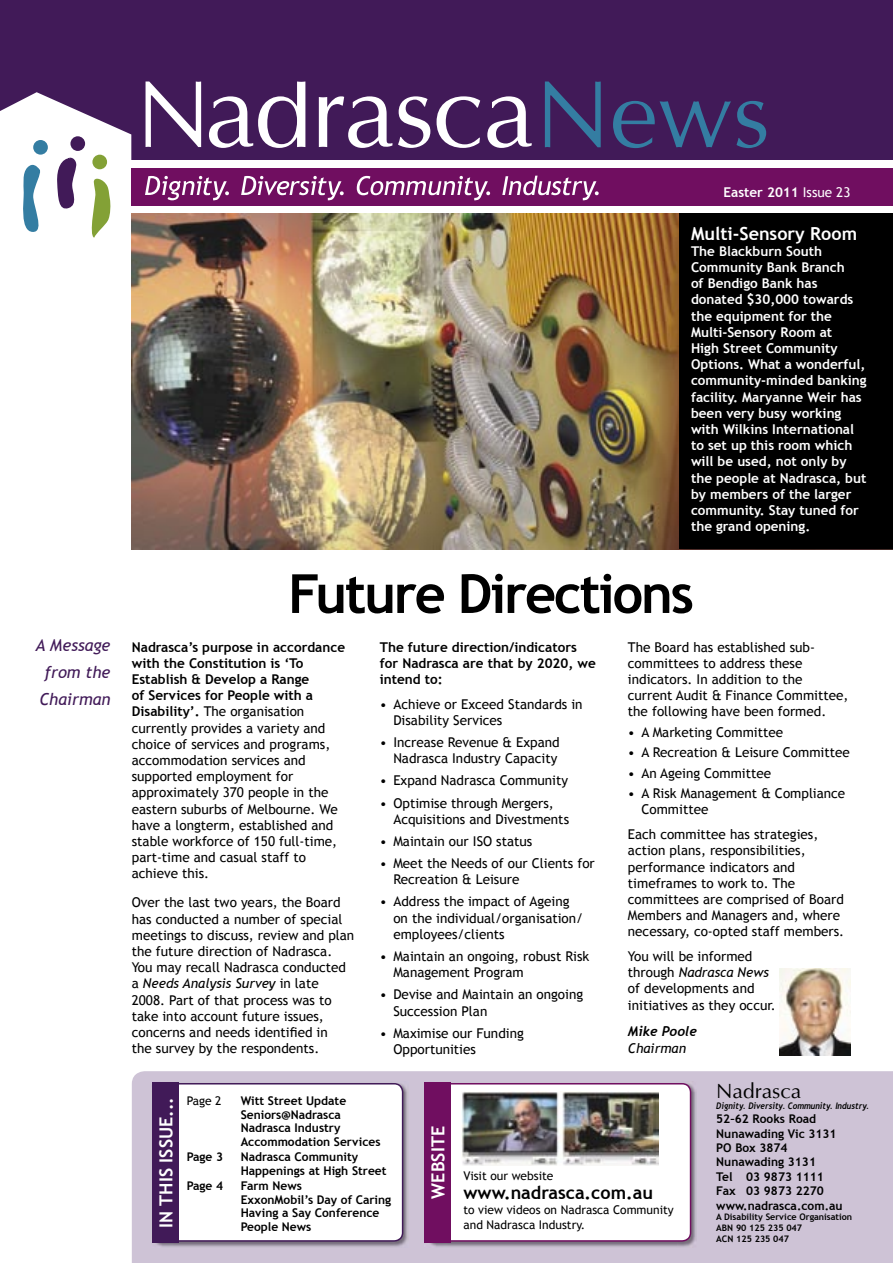
<style>
.page{position:relative;width:893px;height:1263px;background:#fff}
.page>*{position:absolute;margin:0;border:0;box-sizing:border-box;transform-origin:0 0}
.t1{font:700 54px "Trebuchet MS";letter-spacing:-.04em;color:#000}
.t2{font:21px "Ottawa Plain";color:#000}
.t3{font:700 18px "Trebuchet MS";color:#fff}
.t4{font:700 18px "Trebuchet MS";color:#000}
.t5{font:italic 16.5px/27px "Trebuchet MS";color:#411a58;text-align:center}
.t6{font:13.5px/16.2px "Trebuchet MS";color:#000}
.t7{font:700 13.5px/16.2px "Trebuchet MS";color:#fff}
.t8{font:13.5px/16.2px "Trebuchet MS";color:#fff}
.t9{font:700 13.5px/16.2px "Trebuchet MS";color:#000}
.t10{font:italic 700 13.5px "Trebuchet";color:#000}
.t11{font:italic 13.5px "Trebuchet MS";color:#000}
.t12{font:700 12px/13.5px "Trebuchet MS";color:#000}
.t13{font:12px/15px "Trebuchet MS";color:#000}
.t14{font:700 9px/10.8px "Trebuchet MS";color:#000}
.t15{font:italic 700 9px "Trebuchet";color:#000;scale:.9 1}
.s1{font-weight:400}
.s2{font-weight:700}
.s3{font-style:italic}
</style>
<div class="page">
<img style="left:132px;top:213px;width:547px;height:336px">
<div style="left:132px;top:1071px;width:761px;height:192px;background:#cec3d6"></div>
<div style="left:0;top:0;width:893px;height:160px;background:#411a58"></div>
<div style="left:131px;top:168px;width:762px;height:37px;background:#700e60"></div>
<svg style="left:145px;top:176px;width:84px;height:24px"></svg>
<svg style="left:241px;top:176px;width:103px;height:24px"></svg>
<svg style="left:357px;top:176px;width:133px;height:24px"></svg>
<svg style="left:502px;top:176px;width:97px;height:24px"></svg>
<svg style="left:146px;top:81px;width:55px;height:66px"></svg>
<svg style="left:209px;top:81px;width:96px;height:67px"></svg>
<svg style="left:319px;top:96px;width:73px;height:52px"></svg>
<svg style="left:398px;top:96px;width:32px;height:52px"></svg>
<svg style="left:437px;top:96px;width:43px;height:52px"></svg>
<svg style="left:487px;top:96px;width:45px;height:52px"></svg>
<div style="left:70px;top:136px;width:15px;height:15px;background:#411a58;border-radius:50%"></div>
<svg style="left:57px;top:156px;width:21px;height:53px"></svg>
<div style="left:92px;top:155px;width:15px;height:14px;background:#83a136;border-radius:50%"></div>
<div style="left:33px;top:140px;width:15px;height:15px;background:#347da2;border-radius:50%"></div>
<svg style="left:23px;top:164px;width:18px;height:68px"></svg>
<svg style="left:91px;top:178px;width:20px;height:60px"></svg>
<svg style="left:545px;top:82px;width:56px;height:65px;background:#3c3b70"></svg>
<svg style="left:613px;top:101px;width:153px;height:47px;background:#3c386e"></svg>
<img style="left:152px;top:1081px;width:257px;height:166px">
<svg style="left:179px;top:1083px;width:224px;height:159px"></svg>
<div style="left:152px;top:1082px;width:27px;height:160px;background:#411a58"></div>
<img style="left:425px;top:1081px;width:271px;height:166px">
<svg style="left:451px;top:1083px;width:240px;height:159px"></svg>
<div style="left:424px;top:1082px;width:27px;height:160px;background:#700e60"></div>
<img style="left:779px;top:969px;width:71px;height:86px">
<img style="left:461px;top:1092px;width:198px;height:73px">
<div style="left:679px;top:213px;width:214px;height:336px;background:#000"></div>
<p class="t5" style="left:35px;top:632px;width:77px">A Message from the<br>Chairman</p>
<p class="t7" style="left:723px;top:184px;width:128px">Easter 2011 <span class="s1">Issue 23</span></p>
<h3 class="t3" style="left:691px;top:222px;width:168px">Multi-Sensory Room</h3>
<p class="t7" style="left:691px;top:243px;width:177px">The Blackburn South<br>Community Bank Branch<br>of Bendigo Bank has donated $30,000 towards the equipment for the<br>Multi-Sensory Room at<br>High Street Community<br>Options. What a wonderful, community-minded banking facility. Maryanne Weir has been very busy working with Wilkins International to set up this room which will be used, not only by the people at Nadrasca, but by members of the larger community. Stay tuned for the grand opening.</p>
<h3 class="t3" style="left:697px;top:222px;width:168px">Multi-Sensory Room</h3>
<p class="t7" style="left:697px;top:243px;width:155px">The Blackburn South<br>Community Bank Branch of Bendigo Bank <span class="s1">has donated $30</span></p>
<p class="t8" style="left:825px;top:292px;width:27px">ards</p>
<p class="t8" style="left:697px;top:308px;width:128px">the equipment fo<br>Multi-Sensory R<br>High Street Commu<br>Options. What a won community-mind</p>
<p class="t8" style="left:858px;top:373px;width:8px">g</p>
<p class="t8" style="left:697px;top:389px;width:109px">facility. Maryanne been very bu</p>
<p class="t8" style="left:832px;top:405px;width:8px">g</p>
<p class="t8" style="left:697px;top:421px;width:128px">with Wilkins Inte<br>to set up this roo<br>wi l be used, not on the people at Nadras by members of th community. Stay<br>the grand openin</p>
<h1 class="t1" style="left:288px;top:560px;width:407px">Future Directions</h1>
<p class="t6" style="left:132px;top:639px;width:215px"><span class="s2">Nadrasca’s purpose in accordance with the Constitution is ‘To<br>Establish &amp; Develop a Range<br>of Services for People with a<br>Disability’.</span> The organisation currently provides a variety and choice of services and programs, accommodation services and supported employment for approximately 370 people in the eastern suburbs of Melbourne. We have a longterm, established and stable workforce of 150 full-time, part-time and casual staff to achieve this.</p>
<p class="t6" style="left:132px;top:895px;width:224px">Over the last two years, the Board has conducted a number of special meetings to discuss, review and plan the future direction of Nadrasca.<br>You may recall Nadrasca conducted a <span class="s3">Needs Analysis Survey</span> in late 2008. Part of that process was to take into account future issues, concerns and needs identified in<br>the survey by the respondents.</p>
<p class="t9" style="left:380px;top:639px;width:217px">The future direction/indicators for Nadrasca are that by 2020, we intend to:</p>
<p class="t6" style="left:393px;top:696px;width:191px;text-indent:-14px">• Achieve or Exceed Standards in<br>Disability Services</p>
<p class="t6" style="left:380px;top:734px;width:181px;text-align:right">• Increase Revenue &amp; Expand<br>Nadrasca Industry Capacity</p>
<p class="t6" style="left:380px;top:773px;width:190px">• Expand Nadrasca Community</p>
<p class="t6" style="left:393px;top:795px;width:177px;text-indent:-14px">• Optimise through Mergers,<br>Acquisitions and Divestments</p>
<p class="t6" style="left:380px;top:833px;width:154px">• Maintain our ISO status</p>
<p class="t6" style="left:393px;top:855px;width:203px;text-indent:-14px">• Meet the Needs of our Clients for<br>Recreation &amp; Leisure</p>
<p class="t6" style="left:393px;top:894px;width:191px;text-indent:-14px">• Address the impact of Ageing on the individual/organisation/ employees/clients</p>
<p class="t6" style="left:393px;top:948px;width:198px;text-indent:-14px">• Maintain an ongoing, robust Risk<br>Management Program</p>
<p class="t6" style="left:393px;top:987px;width:191px;text-indent:-14px">• Devise and Maintain an ongoing<br>Succession Plan</p>
<p class="t6" style="left:393px;top:1025px;width:132px;text-indent:-14px">• Maximise our Funding<br>Opportunities</p>
<p class="t6" style="left:628px;top:639px;width:222px">The Board has established sub&shy;committees to address these indicators. In addition to the current Audit &amp; Finance Committee, the following have been formed.</p>
<p class="t6" style="left:628px;top:724px;width:157px">• A Marketing Committee</p>
<p class="t6" style="left:628px;top:745px;width:223px">• A Recreation &amp; Leisure Committee</p>
<p class="t6" style="left:628px;top:765px;width:145px">• An Ageing Committee</p>
<p class="t6" style="left:641px;top:785px;width:205px;text-indent:-14px">• A Risk Management &amp; Compliance<br>Committee</p>
<p class="t6" style="left:628px;top:826px;width:218px">Each committee has strategies, action plans, responsibilities, performance indicators and timeframes to work to. The committees are comprised of Board<br>Members and Managers and, where necessary, co-opted staff members.</p>
<p class="t6" style="left:628px;top:948px;width:149px">You will be informed through <span class="s3">Nadrasca News </span>of developments and initiatives as they occur.</p>
<p class="t10" style="left:628px;top:1023px;width:70px">Mike Poole</p>
<p class="t11" style="left:628px;top:1040px;width:60px">Chairman</p>
<h3 class="t3" style="left:155px;top:1228px;width:132px;rotate:-90deg">IN THIS ISSUE...</h3>
<p class="t13" style="left:187px;top:1093px;width:36px">Page 2</p>
<p class="t12" style="left:241px;top:1094px;width:141px">Witt Street Update<br>Seniors@Nadrasca<br>Nadrasca Industry<br>Accommodation Services</p>
<p class="t12" style="left:187px;top:1150px;width:38px">Page 3</p>
<p class="t12" style="left:241px;top:1150px;width:147px">Nadrasca Community<br>Happenings at High Street</p>
<p class="t12" style="left:187px;top:1179px;width:38px">Page 4</p>
<p class="t12" style="left:241px;top:1179px;width:152px">Farm News<br>ExxonMobil’s Day of Caring<br>Having a Say Conference<br>People News</p>
<h3 class="t3" style="left:427px;top:1198px;width:74px;rotate:-90deg">WEBSITE</h3>
<p class="t13" style="left:463px;top:1168px;width:91px">Visit our website</p>
<h3 class="t4" style="left:463px;top:1181px;width:191px">www.nadrasca.com.au</h3>
<p class="t13" style="left:463px;top:1202px;width:212px">to view videos on Nadrasca Community and Nadrasca Industry.</p>
<h2 class="t2" style="left:716px;top:1078px;width:87px">Nadrasca</h2>
<p class="t15" style="left:716px;top:1100px;width:171px">Dignity. Diversity. Community. Industry.</p>
<p class="t12" style="left:716px;top:1112px;width:128px;line-height:14.4px">52–62 Rooks Road<br>Nunawading Vic 3131<br>PO Box 3874<br>Nunawading 3131<br>Tel 03 9873 1111<br>Fax 03 9873 2270 www.nadrasca.com.au</p>
<p class="t14" style="left:716px;top:1212px;width:138px">A Disability Service Organisation<br>ABN 90 125 235 047<br>ACN 125 235 047</p>
</div>
